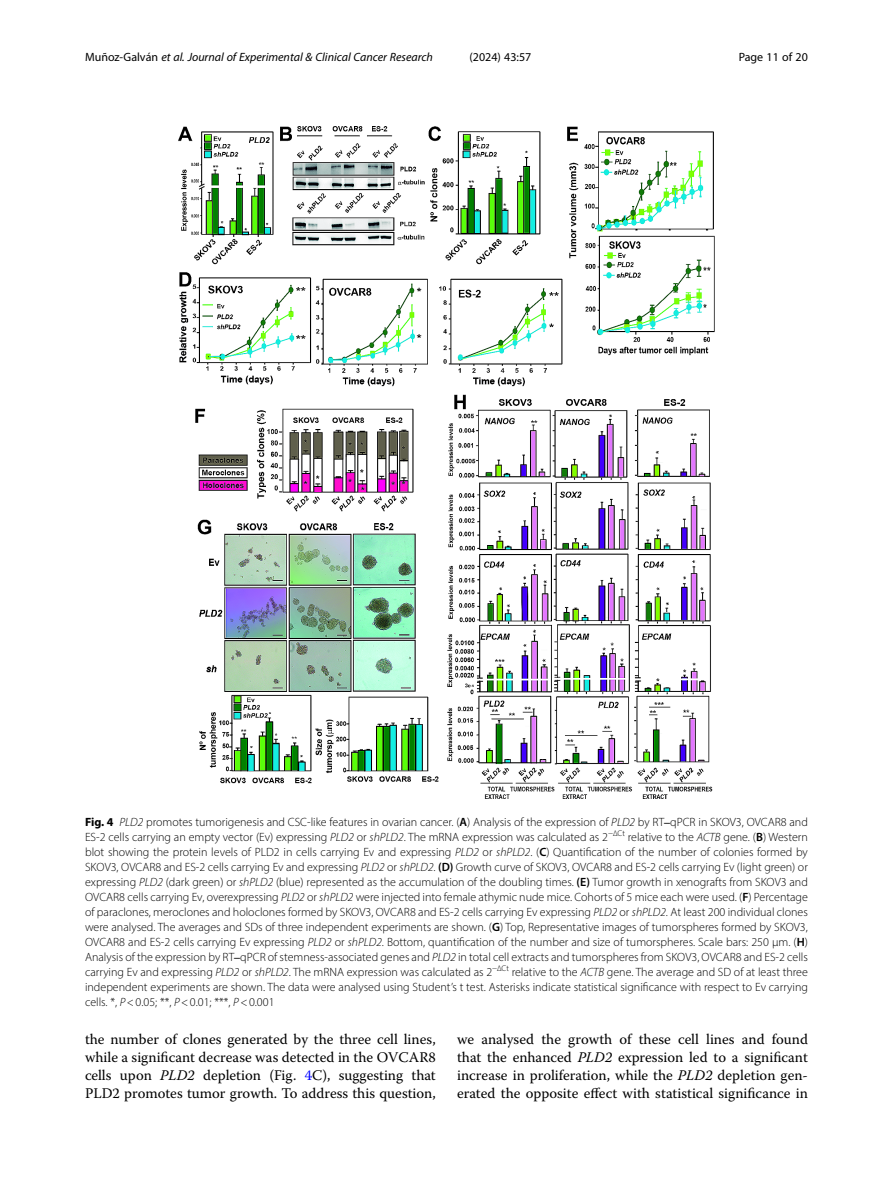
<style>
.page{position:relative;width:893px;height:1191px;background:#fff}
.page>*{position:absolute;margin:0;border:0;box-sizing:border-box;transform-origin:0 0}
.Body_Text_Indent{font:14.7px/18px "Warnock Pro";color:#000;text-align:justify}
.Figure_Caption{font:300 12px/15px "Myriad Pro";color:#000;text-align:justify}
.t1{font:italic 12px "Myriad Pro";color:#000}
.t2{font:12px "Myriad Pro";color:#000}
.s1{font-style:normal}
.s2{font-weight:700}
.s3{font-style:italic}
.s4{font-weight:600}
.s5{font-family:"STIX";font-weight:400}
.s6{color:#00f}
</style>
<div class="page">
<img style="left:178px;top:126px;width:536px;height:672px">
<p class="t1" style="left:85px;top:50px;width:349px"><span class="s1">Muñoz-Galván</span> et al. Journal of Experimental &amp; Clinical Cancer Research</p>
<p class="t2" style="left:469px;top:50px;width:63px">(2024) 43:57</p>
<p class="t2" style="left:739px;top:50px;width:71px">Page 11 of 20</p>
<p class="Figure_Caption" style="left:85px;top:814px;width:724px"><span class="s2">Fig. 4</span> <span class="s3">PLD2</span> promotes tumorigenesis and CSC-like features in ovarian cancer. (<span class="s4">A</span>) Analysis of the expression of <span class="s3">PLD2</span> by RT<span class="s5">‒</span>qPCR in SKOV3, OVCAR8 and ES-2 cells carrying an empty vector (Ev) expressing <span class="s3">PLD2</span> or <span class="s3">shPLD2</span>. The mRNA expression was calculated as 2<sup>−∆Ct</sup> relative to the <span class="s3">ACTB</span> gene. (<span class="s4">B</span>) Western blot showing the protein levels of PLD2 in cells carrying Ev and expressing <span class="s3">PLD2</span> or <span class="s3">shPLD2</span>. (<span class="s4">C</span>) Quantification of the number of colonies formed by SKOV3, OVCAR8 and ES-2 cells carrying Ev and expressing <span class="s3">PLD2</span> or <span class="s3">shPLD2</span>. <span class="s4">(D)</span> Growth curve of SKOV3, OVCAR8 and ES-2 cells carrying Ev (light green) or expressing <span class="s3">PLD2</span> (dark green) or <span class="s3">shPLD2</span> (blue) represented as the accumulation of the doubling times. <span class="s4">(E)</span> Tumor growth in xenografts from SKOV3 and OVCAR8 cells carrying Ev, overexpressing <span class="s3">PLD2</span> or <span class="s3">shPLD2</span> were injected into female athymic nude mice. Cohorts of 5 mice each were used. (<span class="s4">F</span>) Percentage of paraclones, meroclones and holoclones formed by SKOV3, OVCAR8 and ES-2 cells carrying Ev expressing <span class="s3">PLD2</span> or <span class="s3">shPLD2</span>. At least 200 individual clones were analysed. The averages and SDs of three independent experiments are shown. (<span class="s4">G</span>) Top, Representative images of tumorspheres formed by SKOV3, OVCAR8 and ES-2 cells carrying Ev expressing <span class="s3">PLD2</span> or <span class="s3">shPLD2</span>. Bottom, quantification of the number and size of tumorspheres. Scale bars: 250 μm. (<span class="s4">H</span>)<br>Analysis of the expression by RT<span class="s5">‒</span>qPCR of stemness-associated genes and <span class="s3">PLD2</span> in total cell extracts and tumorspheres from SKOV3, OVCAR8 and ES-2 cells carrying Ev and expressing <span class="s3">PLD2</span> or <span class="s3">shPLD2</span>. The mRNA expression was calculated as 2<sup>−∆Ct</sup> relative to the <span class="s3">ACTB</span> gene. The average and SD of at least three independent experiments are shown. The data were analysed using Student’s t test. Asterisks indicate statistical significance with respect to Ev carrying cells. *, <span class="s3">P</span>&lt;0.05; **, <span class="s3">P</span>&lt;0.01; ***, <span class="s3">P</span>&lt;0.001</p>
<p class="Body_Text_Indent" style="left:85px;top:1030px;width:352px">the number of clones generated by the three cell lines, while a significant decrease was detected in the OVCAR8 cells upon <span class="s3">PLD2</span> depletion (Fig. <span class="s6">4</span>C), suggesting that PLD2 promotes tumor growth. To address this question,</p>
<p class="Body_Text_Indent" style="left:457px;top:1030px;width:352px">we analysed the growth of these cell lines and found that the enhanced <span class="s3">PLD2</span> expression led to a significant increase in proliferation, while the <span class="s3">PLD2</span> depletion gen&shy;erated the opposite effect with statistical significance in</p>
</div>
